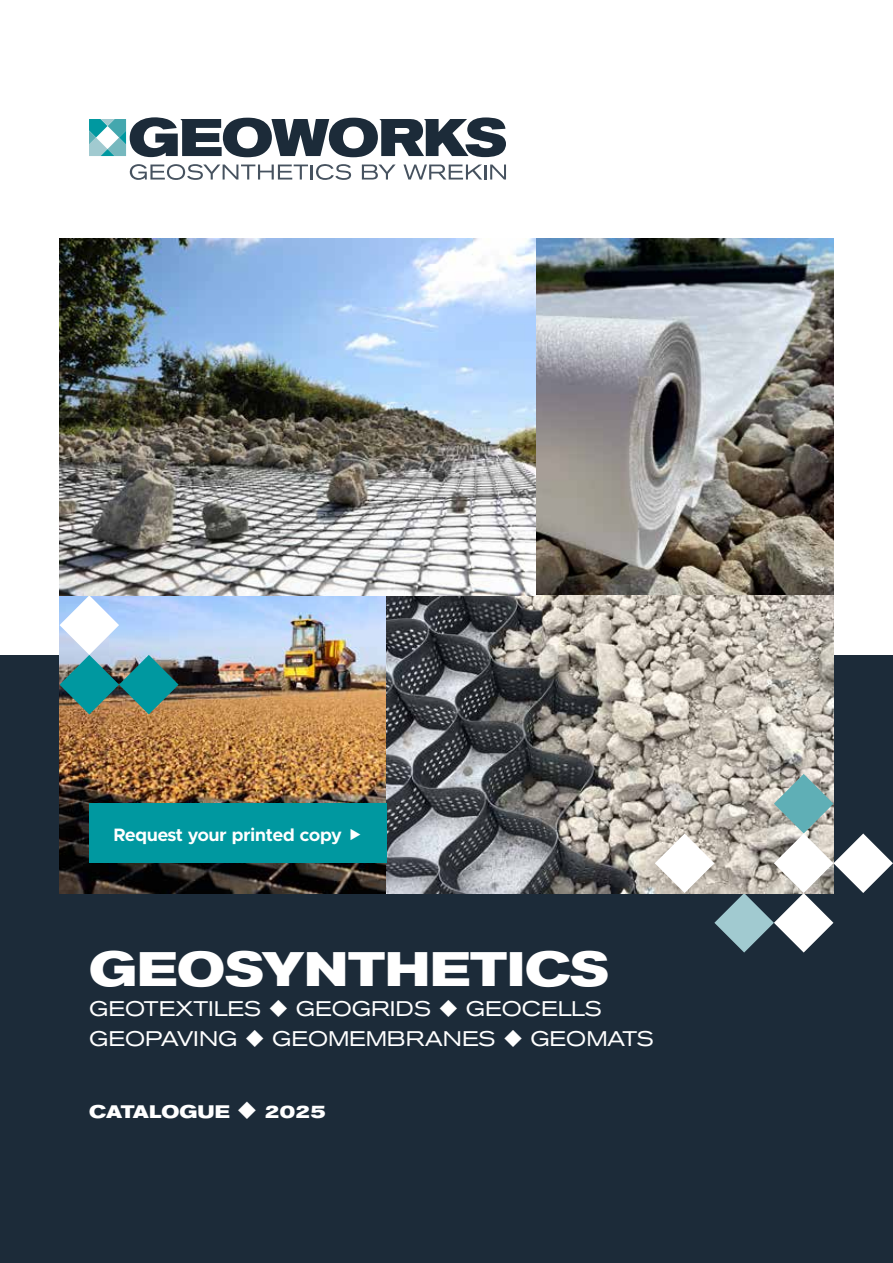
<style>
.page{position:relative;width:893px;height:1263px;background:#fff}
.page>*{position:absolute;margin:0;border:0;box-sizing:border-box;transform-origin:0 0}
.t1{font:700 expanded 48px "Akzidenz Grotesk BQ";color:#fff}
.t2{font:expanded 21px/30px "Akzidenz Grotesk BQ";color:#fff}
.t3{font:700 18px "Metropolis";color:#fff}
.t4{font:700 expanded 18px "Akzidenz Grotesk BQ";color:#fff}
</style>
<div class="page">
<div style="left:0;top:655px;width:893px;height:608px;background:#1c2b39"></div>
<img style="left:60px;top:238px;width:773px;height:655px">
<svg style="left:130px;top:164px;width:221px;height:16px"></svg>
<svg style="left:362px;top:165px;width:33px;height:15px"></svg>
<svg style="left:403px;top:165px;width:103px;height:15px"></svg>
<svg style="left:89px;top:117px;width:417px;height:40px"></svg>
<img style="left:60px;top:595px;width:119px;height:119px">
<svg style="left:655px;top:774px;width:238px;height:178px"></svg>
<div style="left:89px;top:804px;width:298px;height:59px;background:#0098a0"></div>
<p class="t3" style="left:113px;top:823px;width:230px">Request your printed copy</p>
<h1 class="t1" style="left:89px;top:942px;width:521px">GEOSYNTHETICS</h1>
<p class="t2" style="left:89px;top:994px;width:566px">GEOTEXTILES ◆ GEOGRIDS ◆ GEOCELLS<br>GEOPAVING ◆ GEOMEMBRANES ◆ GEOMATS</p>
<p class="t4" style="left:89px;top:1101px;width:238px">CATALOGUE ◆ 2025</p>
</div>
